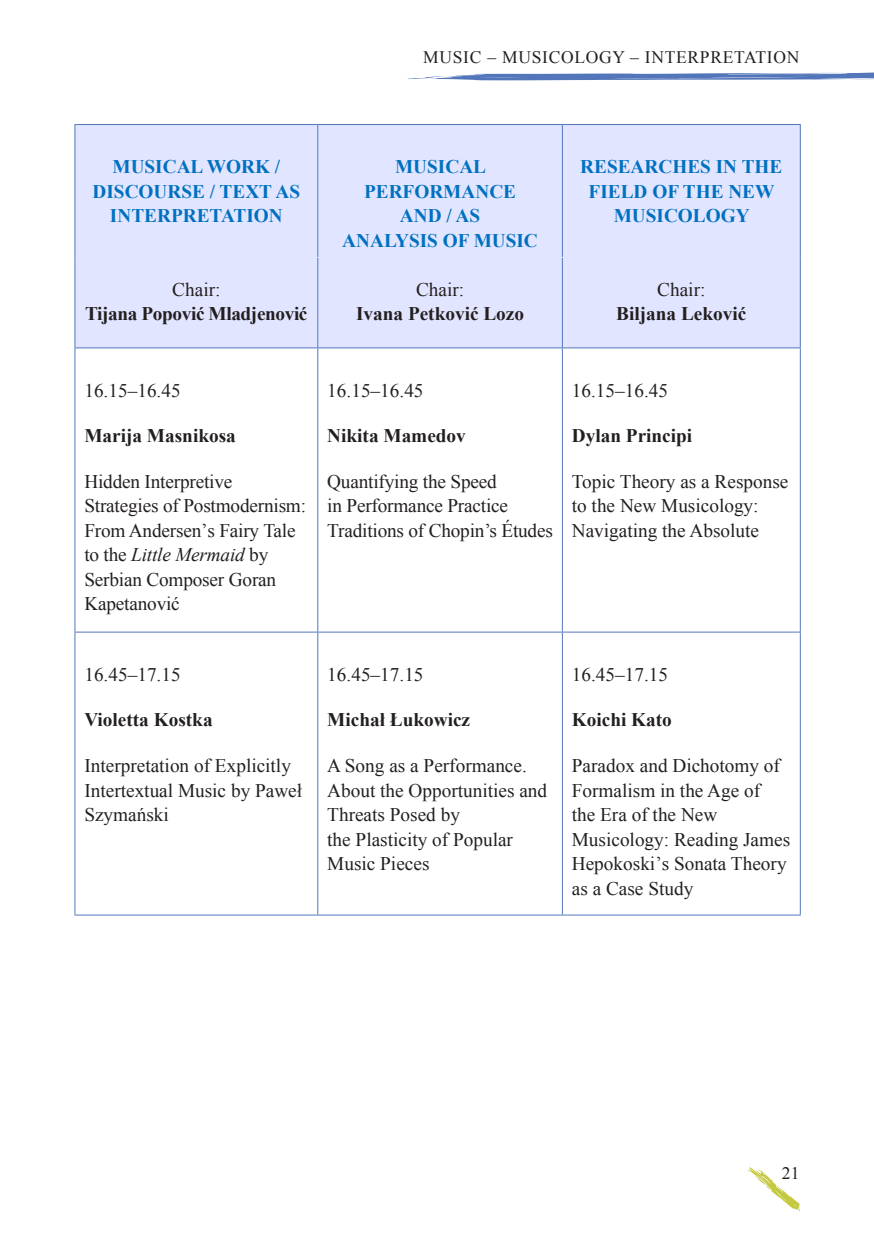
<style>
.page{position:relative;width:874px;height:1241px;background:#fff}
.page>*{position:absolute;margin:0;border:0;box-sizing:border-box;transform-origin:0 0}
.t1{font:19.25px/24.5px "Times New Roman";color:#231f20}
.t2{font:700 19.25px/24.5px "Times New Roman";color:#231f20;text-align:center}
.t3{font:700 19.25px/24.5px "Times New Roman";color:#0070c0;text-align:center}
.t4{font:700 19.25px/24.5px "Times New Roman";letter-spacing:-.02em;color:#231f20;text-align:center}
.t5{font:17.5px "Times New Roman";letter-spacing:.04em;color:#231f20}
.s1{font-weight:400}
.s2{font-style:italic}
</style>
<div class="page">
<svg style="left:747px;top:1167px;width:54px;height:44px"></svg>
<svg style="left:407px;top:72px;width:466px;height:8px"></svg>
<div style="left:75px;top:125px;width:724px;height:222px;background:#e2e5ff"></div>
<hr style="left:74px;top:124px;width:243px;height:1px;background:#5376bb">
<hr style="left:74px;top:125px;width:1px;height:132px;background:#5376bb">
<hr style="left:317px;top:124px;width:245px;height:1px;background:#5376bb">
<hr style="left:317px;top:125px;width:1px;height:132px;background:#5376bb">
<hr style="left:562px;top:124px;width:238px;height:1px;background:#5376bb">
<hr style="left:561px;top:125px;width:1px;height:132px;background:#5376bb">
<hr style="left:799px;top:125px;width:1px;height:132px;background:#5376bb">
<hr style="left:74px;top:257px;width:1px;height:90px;background:#5376bb">
<hr style="left:317px;top:258px;width:1px;height:89px;background:#5376bb">
<hr style="left:561px;top:258px;width:1px;height:89px;background:#5376bb">
<hr style="left:799px;top:257px;width:1px;height:90px;background:#5376bb">
<hr style="left:74px;top:347px;width:243px;height:1px;background:#5376bb">
<hr style="left:74px;top:348px;width:1px;height:283px;background:#5376bb">
<hr style="left:317px;top:347px;width:245px;height:1px;background:#5376bb">
<hr style="left:317px;top:348px;width:1px;height:283px;background:#5376bb">
<hr style="left:562px;top:347px;width:238px;height:1px;background:#5376bb">
<hr style="left:561px;top:348px;width:1px;height:283px;background:#5376bb">
<hr style="left:799px;top:348px;width:1px;height:283px;background:#5376bb">
<hr style="left:74px;top:631px;width:243px;height:1px;background:#5376bb">
<hr style="left:74px;top:632px;width:1px;height:282px;background:#5376bb">
<hr style="left:317px;top:631px;width:245px;height:1px;background:#5376bb">
<hr style="left:317px;top:632px;width:1px;height:282px;background:#5376bb">
<hr style="left:562px;top:631px;width:238px;height:1px;background:#5376bb">
<hr style="left:799px;top:632px;width:1px;height:282px;background:#5376bb">
<hr style="left:74px;top:914px;width:243px;height:1px;background:#5376bb">
<hr style="left:561px;top:632px;width:1px;height:282px;background:#5376bb">
<hr style="left:317px;top:914px;width:245px;height:1px;background:#5376bb">
<hr style="left:562px;top:914px;width:238px;height:1px;background:#5376bb">
<p class="t5" style="left:423px;top:45px;width:377px">MUSIC – MUSICOLOGY – INTERPRETATION</p>
<p class="t3" style="left:92px;top:154px;width:209px">MUSICAL WORK /<br>DISCOURSE / TEXT AS<br>INTERPRETATION</p>
<p class="t3" style="left:342px;top:154px;width:197px">MUSICAL<br>PERFORMANCE<br>AND / AS<br>ANALYSIS OF MUSIC</p>
<p class="t3" style="left:580px;top:154px;width:203px">RESEARCHES IN THE<br>FIELD OF THE NEW<br>MUSICOLOGY</p>
<p class="t4" style="left:85px;top:276px;width:224px"><span class="s1">Chair:<br></span>Tijana Popović Mladjenović</p>
<p class="t2" style="left:356px;top:276px;width:169px"><span class="s1">Chair:<br></span>Ivana Petković Lozo</p>
<p class="t2" style="left:616px;top:276px;width:131px"><span class="s1">Chair:<br></span>Biljana Leković</p>
<p class="t1" style="left:84px;top:377px;width:98px">16.15–16.45</p>
<p class="t2" style="left:84px;top:423px;width:153px">Marija Masnikosa</p>
<p class="t1" style="left:84px;top:468px;width:223px">Hidden Interpretive<br>Strategies of Postmodernism:<br>From Andersenʼs Fairy Tale to the <span class="s2">Little Mermaid</span> by<br>Serbian Composer Goran<br>Kapetanović</p>
<p class="t1" style="left:84px;top:661px;width:98px">16.45–17.15</p>
<p class="t2" style="left:84px;top:707px;width:130px">Violetta Kostka</p>
<p class="t1" style="left:84px;top:752px;width:219px">Interpretation of Explicitly<br>Intertextual Music by Paweł<br>Szymański</p>
<p class="t1" style="left:327px;top:377px;width:98px">16.15–16.45</p>
<p class="t2" style="left:327px;top:423px;width:140px">Nikita Mamedov</p>
<p class="t1" style="left:327px;top:468px;width:227px">Quantifying the Speed<br>in Performance Practice<br>Traditions of Chopin’s Études</p>
<p class="t1" style="left:571px;top:377px;width:98px">16.15–16.45</p>
<p class="t2" style="left:571px;top:423px;width:122px">Dylan Principi</p>
<p class="t1" style="left:571px;top:468px;width:218px">Topic Theory as a Response to the New Musicology:<br>Navigating the Absolute</p>
<p class="t1" style="left:327px;top:661px;width:98px">16.45–17.15</p>
<p class="t2" style="left:327px;top:707px;width:144px">Michał Łukowicz</p>
<p class="t1" style="left:327px;top:752px;width:221px">A Song as a Performance.<br>About the Opportunities and<br>Threats Posed by<br>the Plasticity of Popular<br>Music Pieces</p>
<p class="t1" style="left:571px;top:661px;width:98px">16.45–17.15</p>
<p class="t2" style="left:571px;top:707px;width:102px">Koichi Kato</p>
<p class="t1" style="left:571px;top:752px;width:220px">Paradox and Dichotomy of<br>Formalism in the Age of<br>the Era of the New<br>Musicology: Reading James<br>Hepokoskiʼs Sonata Theory as a Case Study</p>
<p class="t5" style="left:781px;top:1160px;width:19px">21</p>
</div>
